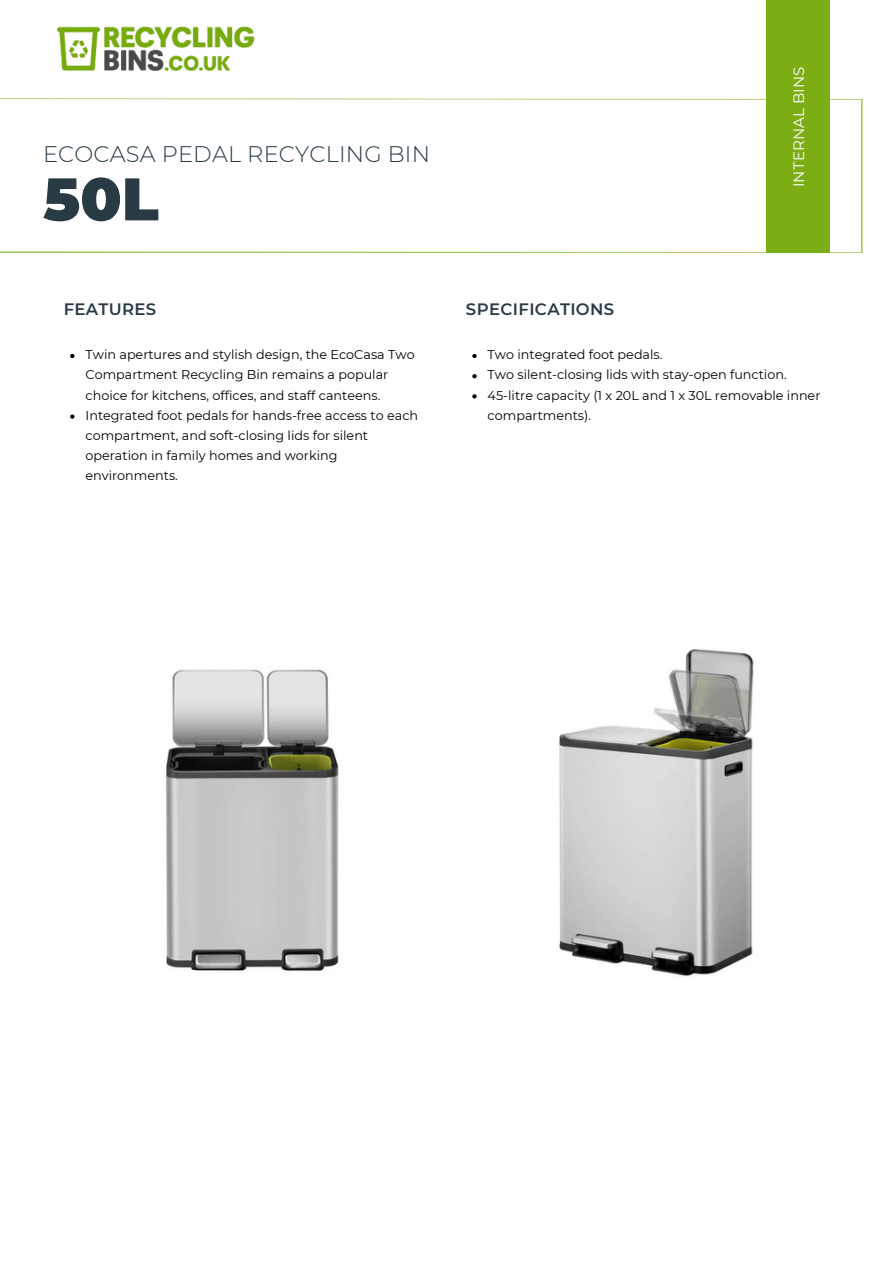
<style>
.page{position:relative;width:894px;height:1264px;background:#fff}
.page>*{position:absolute;margin:0;border:0;box-sizing:border-box;transform-origin:0 0}
.t1{font:900 60px "Montserrat";color:#283b45}
.t2{font:300 22.5px "Montserrat";letter-spacing:.005em;color:#283b45}
.t3{font:600 16.5px "Montserrat";letter-spacing:.02em;color:#283b45}
.t4{font:15px "Montserrat";letter-spacing:.01em;color:#fff}
.t5{font:12.75px/20.2px "Montserrat";color:#000}
</style>
<div class="page">
<svg style="left:0;top:98px;width:862px;height:155px"></svg>
<div style="left:765px;top:0;width:64px;height:252px;background:#7bad14"></div>
<img style="left:57px;top:26px;width:198px;height:45px">
<img style="left:166px;top:669px;width:173px;height:302px">
<img style="left:559px;top:649px;width:195px;height:327px">
<svg style="left:70px;top:354px;width:4px;height:4px"></svg>
<svg style="left:70px;top:414px;width:4px;height:5px"></svg>
<svg style="left:472px;top:354px;width:4px;height:4px"></svg>
<svg style="left:472px;top:374px;width:4px;height:4px"></svg>
<svg style="left:472px;top:394px;width:4px;height:4px"></svg>
<p class="t2" style="left:43px;top:140px;width:388px">ECOCASA PEDAL RECYCLING BIN</p>
<p class="t1" style="left:43px;top:162px;width:117px">50L</p>
<p class="t4" style="left:789px;top:187px;width:124px;rotate:-90deg">WHEELED BINS</p>
<p class="t4" style="left:789px;top:187px;width:122px;rotate:-90deg">INTERNAL BINS</p>
<h4 class="t3" style="left:64px;top:299px;width:94px">FEATURES</h4>
<h3 class="t3" style="left:466px;top:299px;width:150px">SPECIFICATIONS</h3>
<h3 class="t5" style="left:85px;top:344px;width:330px">Twin apertures and stylish design, the EcoCasa Two<br>Compartment Recycling Bin remains a popular choice for kitchens, offices, and staff canteens.</h3>
<p class="t5" style="left:85px;top:405px;width:334px">Integrated foot pedals for hands-free access to each compartment, and soft-closing lids for silent operation in family homes and working environments.</p>
<p class="t5" style="left:487px;top:344px;width:176px">Two integrated foot pedals.</p>
<p class="t5" style="left:487px;top:365px;width:300px">Two silent-closing lids with stay-open function.</p>
<p class="t5" style="left:487px;top:385px;width:334px">45-litre capacity (1 x 20L and 1 x 30L removable inner compartments).</p>
</div>
